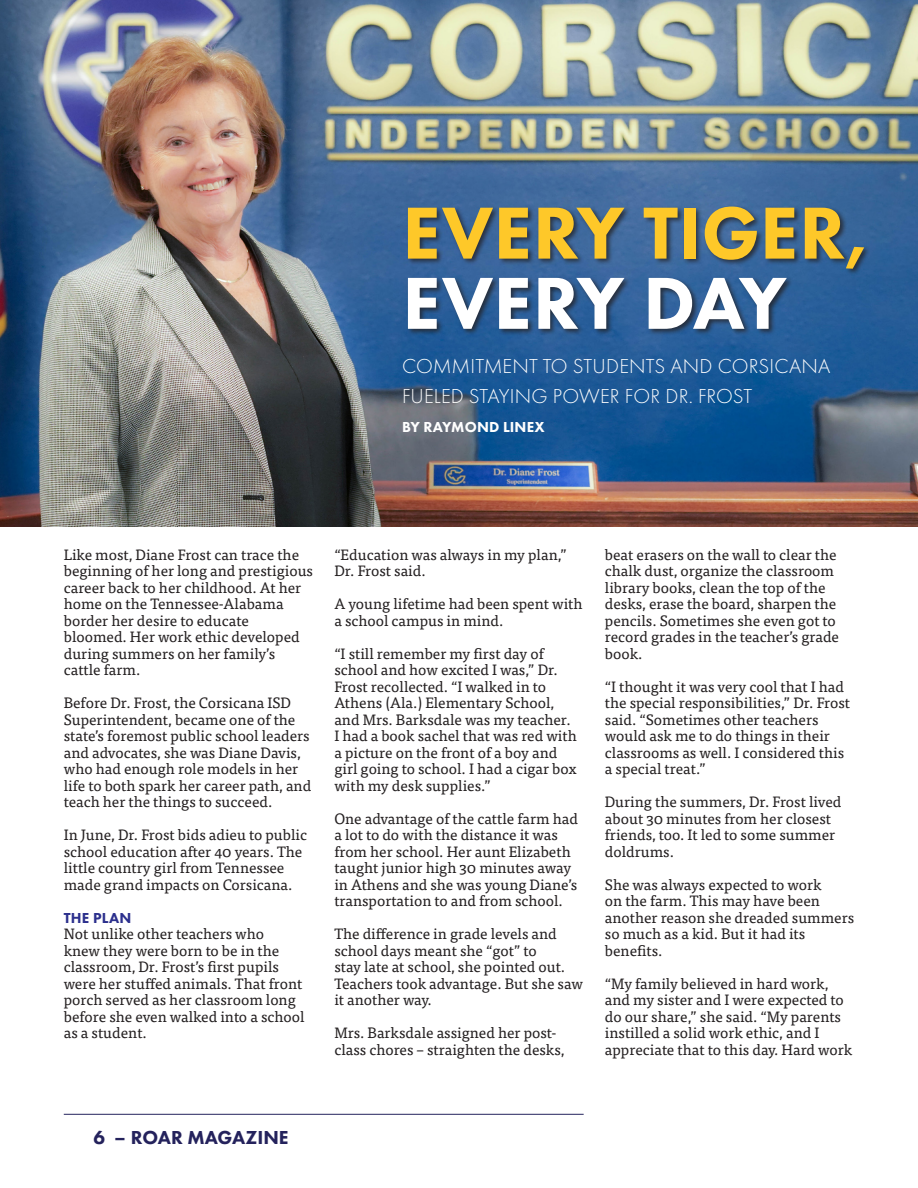
<style>
.page{position:relative;width:918px;height:1188px;background:#fff}
.page>*{position:absolute;margin:0;border:0;box-sizing:border-box;transform-origin:0 0}
.t1{font:800 76.35px "Futura PT";color:#fec829}
.t2{font:800 76.35px "Futura PT";letter-spacing:-.015em;color:#fff}
.t3{font:300 21px/30px "Futura PT";letter-spacing:.005em;color:#fff}
.t4{font:800 19.5px "Futura PT";color:#24225c}
.t5{font:15px/16.5px "Tisa Pro";color:#231f20}
.t6{font:800 15px "Futura PT";letter-spacing:.01em;color:#fff}
.t7{font:800 15px "Futura PT";letter-spacing:.01em;color:#2c308d}
</style>
<div class="page">
<hr style="left:64px;top:1114px;width:520px;height:1px;background:#24225c">
<img style="left:0;top:0;width:918px;height:526px">
<div style="left:406px;top:205px;width:465px;height:131px;background:#231f20;opacity:.75"></div>
<p class="t1" style="left:402px;top:185px;width:467px">EVERY TIGER,</p>
<p class="t2" style="left:402px;top:256px;width:386px">EVERY DAY</p>
<p class="t3" style="left:402px;top:351px;width:430px">COMMITMENT TO STUDENTS AND CORSICANA<br>FUELED STAYING POWER FOR DR. FROST</p>
<p class="t6" style="left:402px;top:418px;width:144px">BY RAYMOND LINEX</p>
<p class="t5" style="left:64px;top:545px;width:251px">Like most, Diane Frost can trace the beginning of her long and prestigious career back to her childhood. At her home on the Tennessee-Alabama border her desire to educate bloomed. Her work ethic developed during summers on her family’s cattle farm.</p>
<p class="t5" style="left:64px;top:694px;width:249px">Before Dr. Frost, the Corsicana ISD Superintendent, became one of the state’s foremost public school leaders and advocates, she was Diane Davis, who had enough role models in her life to both spark her career path, and teach her the things to succeed.</p>
<p class="t5" style="left:64px;top:826px;width:245px">In June, Dr. Frost bids adieu to public school education after 40 years. The little country girl from Tennessee made grand impacts on Corsicana.</p>
<p class="t7" style="left:64px;top:908px;width:69px">THE PLAN</p>
<p class="t5" style="left:64px;top:925px;width:242px">Not unlike other teachers who<br>knew they were born to be in the classroom, Dr. Frost’s first pupils were her stuffed animals. That front porch served as her classroom long before she even walked into a school as a student.</p>
<p class="t5" style="left:334px;top:545px;width:234px">“Education was always in my plan,”<br>Dr. Frost said.</p>
<p class="t5" style="left:334px;top:595px;width:250px">A young lifetime had been spent with a school campus in mind.</p>
<p class="t5" style="left:334px;top:644px;width:244px">“I still remember my first day of school and how excited I was,” Dr.<br>Frost recollected. “I walked in to<br>Athens (Ala.) Elementary School, and Mrs. Barksdale was my teacher.<br>I had a book sachel that was red with a picture on the front of a boy and girl going to school. I had a cigar box with my desk supplies.”</p>
<p class="t5" style="left:334px;top:809px;width:245px">One advantage of the cattle farm had a lot to do with the distance it was from her school. Her aunt Elizabeth taught junior high 30 minutes away in Athens and she was young Diane’s transportation to and from school.</p>
<p class="t5" style="left:334px;top:925px;width:250px">The difference in grade levels and school days meant she “got” to<br>stay late at school, she pointed out.<br>Teachers took advantage. But she saw it another way.</p>
<p class="t5" style="left:334px;top:1024px;width:232px">Mrs. Barksdale assigned her post&shy;class chores – straighten the desks,</p>
<p class="t5" style="left:605px;top:545px;width:236px">beat erasers on the wall to clear the chalk dust, organize the classroom library books, clean the top of the desks, erase the board, sharpen the pencils. Sometimes she even got to record grades in the teacher’s grade book.</p>
<p class="t5" style="left:605px;top:677px;width:247px">“I thought it was very cool that I had the special responsibilities,” Dr. Frost said. “Sometimes other teachers would ask me to do things in their classrooms as well. I considered this a special treat.”</p>
<p class="t5" style="left:605px;top:793px;width:238px">During the summers, Dr. Frost lived about 30 minutes from her closest friends, too. It led to some summer doldrums.</p>
<p class="t5" style="left:605px;top:875px;width:251px">She was always expected to work<br>on the farm. This may have been another reason she dreaded summers so much as a kid. But it had its benefits.</p>
<p class="t5" style="left:605px;top:974px;width:249px">“My family believed in hard work, and my sister and I were expected to do our share,” she said. “My parents instilled a solid work ethic, and I appreciate that to this day. Hard work</p>
<h3 class="t4" style="left:94px;top:1125px;width:197px">6 – ROAR MAGAZINE</h3>
</div>
